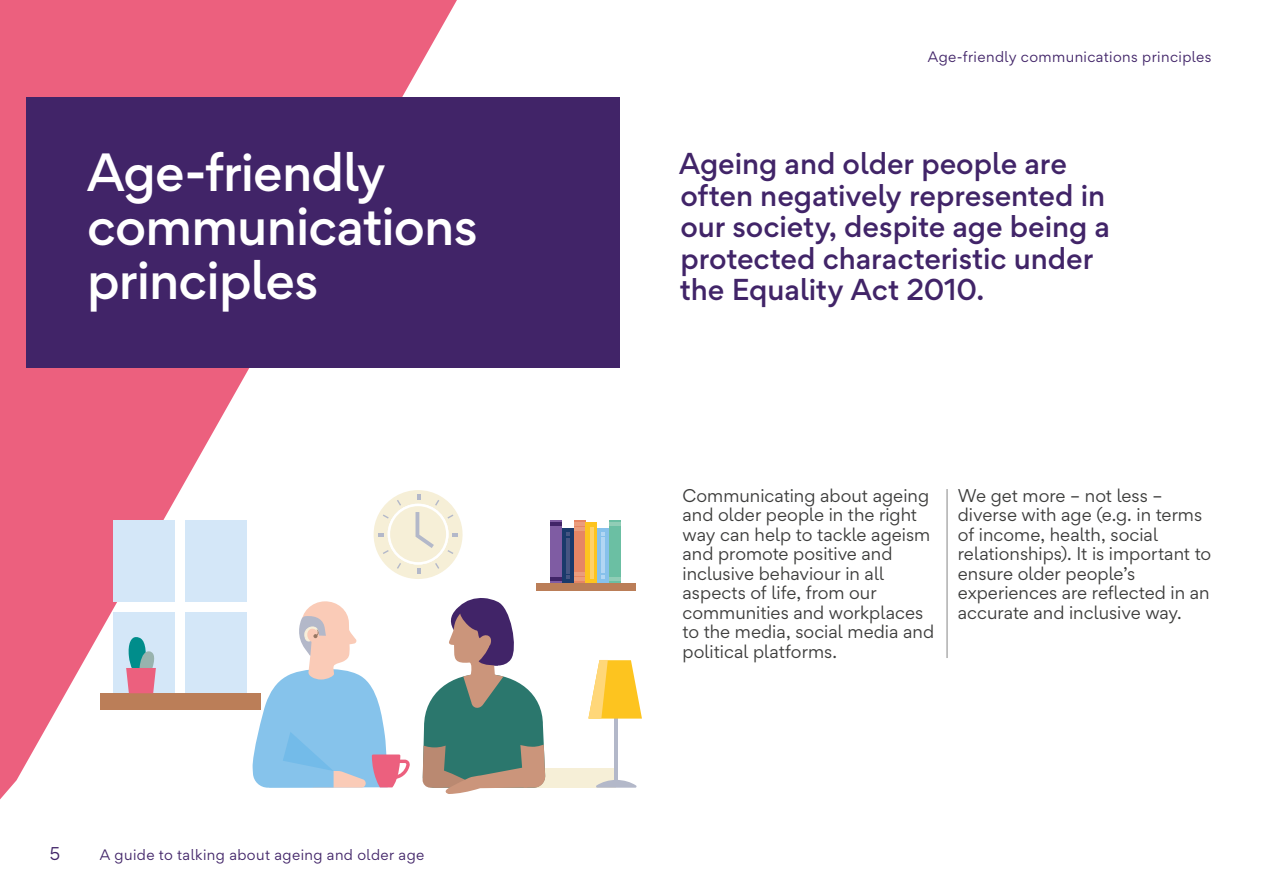
<style>
.page{position:relative;width:1263px;height:893px;background:#fff}
.page>*{position:absolute;margin:0;border:0;box-sizing:border-box;transform-origin:0 0}
.t1{font:500 48px/54px "Gordita";letter-spacing:-.02em;color:#fff}
.t2{font:500 27px/31.5px "Gordita";letter-spacing:-.005em;color:#412468}
.t3{font:16.5px/19.5px "Gordita";color:#3c3c3b}
.t4{font:16.5px "Gordita";color:#412468}
.t5{font:13.5px "Gordita";letter-spacing:.03em;color:#412468}
</style>
<div class="page">
<svg style="left:0;top:0;width:457px;height:799px;fill:#ec607e"></svg>
<div style="left:27px;top:98px;width:593px;height:270px;background:#412468"></div>
<hr style="left:947px;top:489px;width:1px;height:169px;background:#878787">
<div style="left:456px;top:768px;width:159px;height:20px;background:#f6efd7"></div>
<svg style="left:374px;top:490px;width:89px;height:89px"></svg>
<div style="left:536px;top:583px;width:99px;height:7px;background:#bb7e58"></div>
<div style="left:550px;top:520px;width:12px;height:63px;background:#7f5ca3"></div>
<div style="left:597px;top:529px;width:12px;height:54px;background:#87c1eb"></div>
<div style="left:562px;top:529px;width:12px;height:54px;background:#1a3a6b"></div>
<div style="left:574px;top:520px;width:11px;height:63px;background:#e68664"></div>
<div style="left:609px;top:520px;width:12px;height:63px;background:#6bbfa3"></div>
<svg style="left:609px;top:523px;width:12px;height:3px"></svg>
<hr style="left:566px;top:538px;width:3px;height:36px;background:#465582">
<hr style="left:601px;top:537px;width:3px;height:36px;background:#b2d6f3">
<svg style="left:601px;top:575px;width:20px;height:5px"></svg>
<svg style="left:550px;top:523px;width:35px;height:13px"></svg>
<svg style="left:550px;top:573px;width:35px;height:7px"></svg>
<div style="left:585px;top:523px;width:12px;height:60px;background:#fdc41f"></div>
<hr style="left:590px;top:527px;width:3px;height:52px;background:#ffd269">
<hr style="left:614px;top:714px;width:4px;height:66px;background:#b3b8c9">
<svg style="left:596px;top:780px;width:41px;height:8px"></svg>
<svg style="left:588px;top:660px;width:54px;height:59px"></svg>
<div style="left:113px;top:520px;width:62px;height:82px;background:#d4e7f8"></div>
<div style="left:113px;top:612px;width:62px;height:82px;background:#d4e7f8"></div>
<div style="left:185px;top:520px;width:62px;height:82px;background:#d4e7f8"></div>
<div style="left:185px;top:612px;width:62px;height:82px;background:#d4e7f8"></div>
<div style="left:100px;top:693px;width:160px;height:16px;background:#bb7e58"></div>
<svg style="left:126px;top:637px;width:30px;height:56px"></svg>
<svg style="left:422px;top:597px;width:123px;height:197px"></svg>
<svg style="left:252px;top:601px;width:158px;height:187px"></svg>
<h1 class="t1" style="left:87px;top:145px;width:392px">Age-friendly communications principles</h1>
<p class="t4" style="left:50px;top:841px;width:12px">5</p>
<p class="t5" style="left:100px;top:845px;width:326px">A guide to talking about ageing and older age</p>
<p class="t5" style="left:928px;top:46px;width:285px">Age-friendly communications principles</p>
<h2 class="t2" style="left:679px;top:148px;width:432px">Ageing and older people are often negatively represented in our society, despite age being a protected characteristic under the Equality Act 2010.</h2>
<p class="t3" style="left:682px;top:485px;width:253px">Communicating about ageing and older people in the right way can help to tackle ageism and promote positive and inclusive behaviour in all aspects of life, from our communities and workplaces to the media, social media and political platforms.</p>
<p class="t3" style="left:958px;top:485px;width:255px">We get more – not less – diverse with age (e.g. in terms of income, health, social relationships). It is important to ensure older people’s experiences are reflected in an accurate and inclusive way.</p>
</div>
